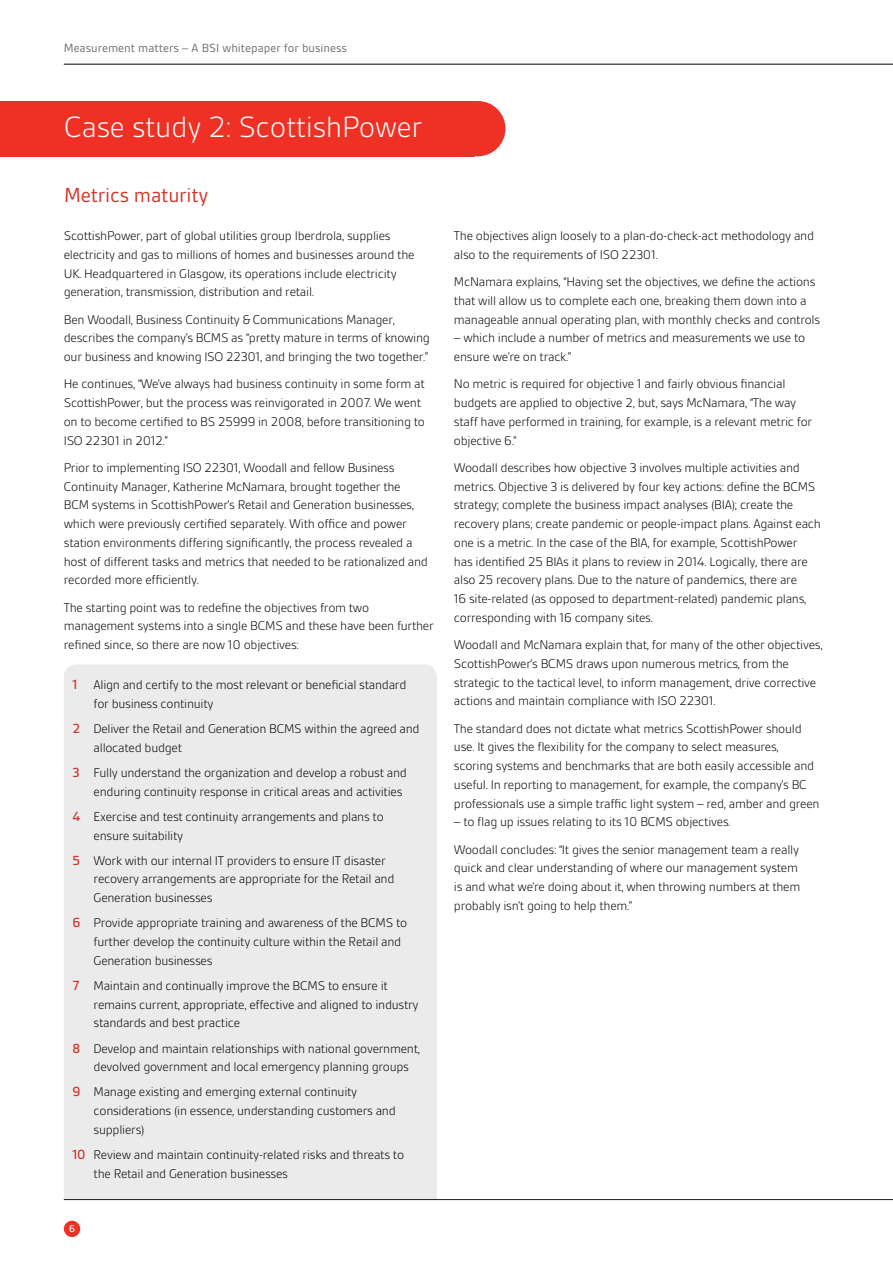
<style>
.page{position:relative;width:893px;height:1263px;background:#fff}
.page>*{position:absolute;margin:0;border:0;box-sizing:border-box;transform-origin:0 0}
.t1{font:300 31.5px "BSI Gesta";letter-spacing:-.01em;color:#fff}
.t2{font:21.75px "BSI Gesta";letter-spacing:-.01em;color:#d2342a}
.t3{font:300 13.5px/18.8px "BSI Gesta";letter-spacing:-.02em;color:#000}
.t4{font:12.75px "BSI Gesta";color:#6d6e71}
.t5{font:500 10.5px "BSI Gesta";color:#fff}
.s1{font-weight:500;font-size:14.25px;color:#d2342a}
</style>
<div class="page">
<div style="left:64px;top:664px;width:373px;height:535px;background:#ebebec"></div>
<hr style="left:64px;top:64px;width:829px;height:1px;background:#000">
<div style="left:64px;top:1221px;width:16px;height:16px;background:#ee3124;border-radius:50%"></div>
<hr style="left:64px;top:1199px;width:829px;height:1px;background:#000">
<div style="left:0;top:101px;width:474px;height:55px;background:#ee3124"></div>
<div style="left:450px;top:101px;width:55px;height:55px;background:#ee3124;border-radius:50%"></div>
<p class="t4" style="left:64px;top:41px;width:285px">Measurement matters – A BSI whitepaper for business</p>
<h1 class="t1" style="left:64px;top:111px;width:360px">Case study 2: ScottishPower</h1>
<h2 class="t2" style="left:64px;top:184px;width:146px">Metrics maturity</h2>
<p class="t3" style="left:64px;top:226px;width:352px">ScottishPower, part of global utilities group Iberdrola, supplies electricity and gas to millions of homes and businesses around the UK. Headquartered in Glasgow, its operations include electricity generation, transmission, distribution and retail.</p>
<p class="t3" style="left:64px;top:310px;width:368px">Ben Woodall, Business Continuity &amp; Communications Manager, describes the company’s BCMS as “pretty mature in terms of knowing our business and knowing ISO 22301, and bringing the two together.”</p>
<p class="t3" style="left:64px;top:375px;width:363px">He continues, “We’ve always had business continuity in some form at ScottishPower, but the process was reinvigorated in 2007. We went on to become certified to BS 25999 in 2008, before transitioning to ISO 22301 in 2012.”</p>
<p class="t3" style="left:64px;top:458px;width:366px">Prior to implementing ISO 22301, Woodall and fellow Business Continuity Manager, Katherine McNamara, brought together the BCM systems in ScottishPower’s Retail and Generation businesses, which were previously certified separately. With office and power station environments differing significantly, the process revealed a host of different tasks and metrics that needed to be rationalized and recorded more efficiently.</p>
<p class="t3" style="left:64px;top:598px;width:371px">The starting point was to redefine the objectives from two management systems into a single BCMS and these have been further refined since, so there are now 10 objectives:</p>
<p class="t3" style="left:94px;top:675px;width:314px;text-indent:-21px"><span class="s1">1</span> Align and certify to the most relevant or beneficial standard for business continuity</p>
<p class="t3" style="left:94px;top:719px;width:328px;text-indent:-21px"><span class="s1">2</span> Deliver the Retail and Generation BCMS within the agreed and allocated budget</p>
<p class="t3" style="left:94px;top:763px;width:315px;text-indent:-21px"><span class="s1">3</span> Fully understand the organization and develop a robust and enduring continuity response in critical areas and activities</p>
<p class="t3" style="left:94px;top:807px;width:292px;text-indent:-21px"><span class="s1">4</span> Exercise and test continuity arrangements and plans to ensure suitability</p>
<p class="t3" style="left:94px;top:851px;width:302px;text-indent:-21px"><span class="s1">5</span> Work with our internal IT providers to ensure IT disaster recovery arrangements are appropriate for the Retail and<br>Generation businesses</p>
<p class="t3" style="left:94px;top:914px;width:315px;text-indent:-21px"><span class="s1">6</span> Provide appropriate training and awareness of the BCMS to further develop the continuity culture within the Retail and<br>Generation businesses</p>
<p class="t3" style="left:94px;top:976px;width:326px;text-indent:-21px"><span class="s1">7</span> Maintain and continually improve the BCMS to ensure it remains current, appropriate, effective and aligned to industry standards and best practice</p>
<p class="t3" style="left:94px;top:1039px;width:328px;text-indent:-21px"><span class="s1">8</span> Develop and maintain relationships with national government, devolved government and local emergency planning groups</p>
<p class="t3" style="left:94px;top:1083px;width:304px;text-indent:-21px"><span class="s1">9</span> Manage existing and emerging external continuity considerations (in essence, understanding customers and suppliers)</p>
<p class="t3" style="left:94px;top:1145px;width:312px;text-indent:-21px"><span class="s1">10</span> Review and maintain continuity-related risks and threats to the Retail and Generation businesses</p>
<p class="t5" style="left:69px;top:1223px;width:7px">6</p>
<p class="t3" style="left:454px;top:226px;width:362px">The objectives align loosely to a plan-do-check-act methodology and also to the requirements of ISO 22301.</p>
<p class="t3" style="left:454px;top:272px;width:368px">McNamara explains, “Having set the objectives, we define the actions that will allow us to complete each one, breaking them down into a manageable annual operating plan, with monthly checks and controls</p>
<p class="t3" style="left:454px;top:329px;width:353px">– which include a number of metrics and measurements we use to ensure we’re on track.”</p>
<p class="t3" style="left:454px;top:375px;width:360px">No metric is required for objective 1 and fairly obvious financial budgets are applied to objective 2, but, says McNamara, “The way staff have performed in training, for example, is a relevant metric for objective 6.”</p>
<p class="t3" style="left:454px;top:458px;width:368px">Woodall describes how objective 3 involves multiple activities and metrics. Objective 3 is delivered by four key actions: define the BCMS strategy; complete the business impact analyses (BIA); create the recovery plans; create pandemic or people-impact plans. Against each one is a metric. In the case of the BIA, for example, ScottishPower<br>has identified 25 BIAs it plans to review in 2014. Logically, there are also 25 recovery plans. Due to the nature of pandemics, there are<br>16 site-related (as opposed to department-related) pandemic plans, corresponding with 16 company sites.</p>
<p class="t3" style="left:454px;top:635px;width:370px">Woodall and McNamara explain that, for many of the other objectives, ScottishPower’s BCMS draws upon numerous metrics, from the strategic to the tactical level, to inform management, drive corrective actions and maintain compliance with ISO 22301.</p>
<p class="t3" style="left:454px;top:719px;width:367px">The standard does not dictate what metrics ScottishPower should use. It gives the flexibility for the company to select measures, scoring systems and benchmarks that are both easily accessible and useful. In reporting to management, for example, the company’s BC professionals use a simple traffic light system – red, amber and green</p>
<p class="t3" style="left:454px;top:808px;width:347px;line-height:27.3px">– to flag up issues relating to its 10 BCMS objectives.<br>Woodall concludes: “It gives the senior management team a really</p>
<p class="t3" style="left:454px;top:859px;width:348px">quick and clear understanding of where our management system is and what we’re doing about it, when throwing numbers at them probably isn’t going to help them.”</p>
</div>
